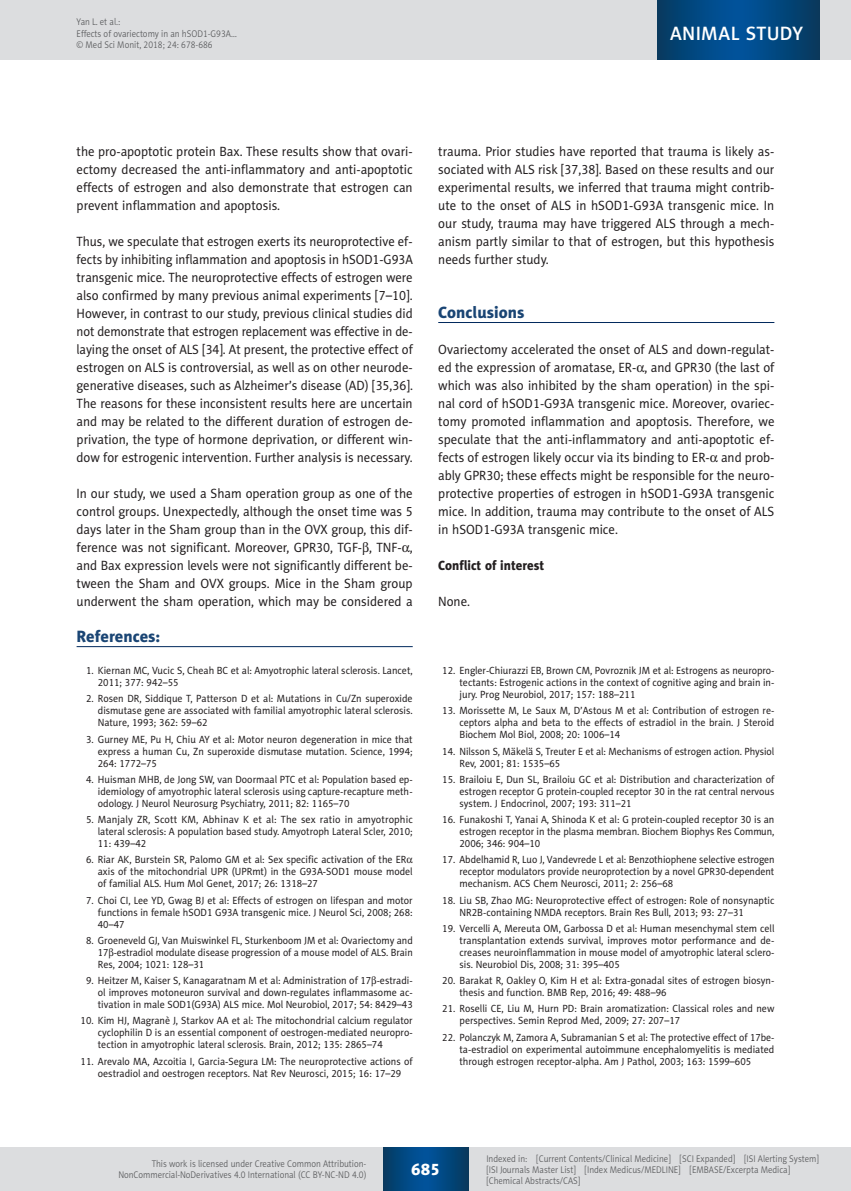
<style>
.page{position:relative;width:851px;height:1191px;background:#fff}
.page>*{position:absolute;margin:0;border:0;box-sizing:border-box;transform-origin:0 0}
.t1{font:19.5px "Naomi Sans EFN Medium";letter-spacing:.015em;color:#fff}
.MSM_Headline_1{font:16.5px "Naomi Sans EFN Heavy";color:#1a4574}
.MSM_Referencje_Tytul{font:16.5px "Naomi Sans EFN Heavy";color:#1a4574}
.t2{font:16.5px "Naomi Sans EFN Heavy";color:#fff}
.MSM_Body{font:13.5px/18px "Naomi Sans EFN";color:#231f20;text-align:justify;scale:.95 1}
.MSM_Body-2{font:13.5px/18px "Naomi Sans EFN";color:#231f20;text-align:justify;scale:.94 1}
.MSM_Headline_2{font:13.5px "Naomi Sans EFN Heavy";color:#231f20;scale:.95 1}
.MSM_Referencje_punkt{font:10.5px/12px "Naomi Sans EFN";color:#231f20;text-align:justify;scale:.95 1}
.MSM_Referencje_punkt-2{font:10.5px/12px "Naomi Sans EFN";color:#231f20;text-align:justify;scale:.94 1}
.MSM_Referencje_punkt-3{font:10.5px/12px "Naomi Sans EFN";color:#231f20;text-align:justify}
.t3{font:9.75px/11.2px "Naomi Sans EFN Light";color:#57585a;scale:.9 1}
.s1{font-family:"Standard Sym L"}
</style>
<div class="page">
<hr style="left:438px;top:322px;width:336px;height:1px;background:#00295c">
<hr style="left:77px;top:646px;width:335px;height:1px;background:#00295c">
<div style="left:0;top:1148px;width:850px;height:43px;background:#dcdddf"></div>
<svg style="left:383px;top:1147px;width:85px;height:43px;background:#02477e"></svg>
<div style="left:0;top:0;width:850px;height:60px;background:#dcdddf"></div>
<svg style="left:657px;top:0;width:162px;height:60px;background:#02477e"></svg>
<p class="t3" style="left:77px;top:16px;width:179px">Yan L. et al.:<br>Effects of ovariectomy in an hSOD1-G93A… © Med Sci Monit, 2018; 24: 678-686</p>
<h1 class="t1" style="left:670px;top:22px;width:134px">ANIMAL STUDY</h1>
<p class="MSM_Body" style="left:77px;top:142px;width:355px">the pro-apoptotic protein Bax. These results show that ovari&shy;ectomy decreased the anti-inflammatory and anti-apoptotic effects of estrogen and also demonstrate that estrogen can prevent inflammation and apoptosis.</p>
<p class="MSM_Body-2" style="left:77px;top:232px;width:359px">Thus, we speculate that estrogen exerts its neuroprotective ef&shy;fects by inhibiting inflammation and apoptosis in hSOD1-G93A transgenic mice. The neuroprotective effects of estrogen were also confirmed by many previous animal experiments [7–10].<br>However, in contrast to our study, previous clinical studies did not demonstrate that estrogen replacement was effective in de&shy;laying the onset of ALS [34]. At present, the protective effect of estrogen on ALS is controversial, as well as on other neurode&shy;generative diseases, such as Alzheimer’s disease (AD) [35,36].<br>The reasons for these inconsistent results here are uncertain and may be related to the different duration of estrogen de&shy;privation, the type of hormone deprivation, or different win&shy;dow for estrogenic intervention. Further analysis is necessary.</p>
<p class="MSM_Body" style="left:77px;top:484px;width:355px">In our study, we used a Sham operation group as one of the control groups. Unexpectedly, although the onset time was 5 days later in the Sham group than in the OVX group, this dif&shy;ference was not significant. Moreover, GPR30, TGF-<span class="s1">b</span>, TNF-<span class="s1">a</span>, and Bax expression levels were not significantly different be&shy;tween the Sham and OVX groups. Mice in the Sham group underwent the sham operation, which may be considered a</p>
<p class="MSM_Referencje_Tytul" style="left:77px;top:626px;width:85px">References:</p>
<p class="MSM_Referencje_punkt" style="left:98px;top:664px;width:333px;text-indent:-12px">1. Kiernan MC, Vucic S, Cheah BC et al: Amyotrophic lateral sclerosis. Lancet,<br>2011; 377: 942–55</p>
<p class="MSM_Referencje_punkt" style="left:98px;top:693px;width:333px;text-indent:-12px">2. Rosen DR, Siddique T, Patterson D et al: Mutations in Cu/Zn superoxide dismutase gene are associated with familial amyotrophic lateral sclerosis.<br>Nature, 1993; 362: 59–62</p>
<p class="MSM_Referencje_punkt" style="left:98px;top:733px;width:333px;text-indent:-12px">3. Gurney ME, Pu H, Chiu AY et al: Motor neuron degeneration in mice that express a human Cu, Zn superoxide dismutase mutation. Science, 1994; 264: 1772–75</p>
<p class="MSM_Referencje_punkt" style="left:98px;top:773px;width:333px;text-indent:-12px">4. Huisman MHB, de Jong SW, van Doormaal PTC et al: Population based ep&shy;idemiology of amyotrophic lateral sclerosis using capture-recapture meth&shy;odology. J Neurol Neurosurg Psychiatry, 2011; 82: 1165–70</p>
<p class="MSM_Referencje_punkt-3" style="left:98px;top:813px;width:316px;text-indent:-12px">5. Manjaly ZR, Scott KM, Abhinav K et al: The sex ratio in amyotrophic lateral sclerosis: A population based study. Amyotroph Lateral Scler, 2010; 11: 439–42</p>
<p class="MSM_Referencje_punkt" style="left:98px;top:854px;width:333px;text-indent:-12px">6. Riar AK, Burstein SR, Palomo GM et al: Sex specific activation of the ER<span class="s1">a </span>axis of the mitochondrial UPR (UPRmt) in the G93A-SOD1 mouse model of familial ALS. Hum Mol Genet, 2017; 26: 1318–27</p>
<p class="MSM_Referencje_punkt" style="left:98px;top:894px;width:333px;text-indent:-12px">7. Choi CI, Lee YD, Gwag BJ et al: Effects of estrogen on lifespan and motor functions in female hSOD1 G93A transgenic mice. J Neurol Sci, 2008; 268:<br>40–47</p>
<p class="MSM_Referencje_punkt-2" style="left:98px;top:934px;width:336px;text-indent:-12px">8. Groeneveld GJ, Van Muiswinkel FL, Sturkenboom JM et al: Ovariectomy and 17<span class="s1">b</span>-estradiol modulate disease progression of a mouse model of ALS. Brain Res, 2004; 1021: 128–31</p>
<p class="MSM_Referencje_punkt" style="left:98px;top:974px;width:333px;text-indent:-12px">9. Heitzer M, Kaiser S, Kanagaratnam M et al: Administration of 17<span class="s1">b</span>-estradi&shy;ol improves motoneuron survival and down-regulates inflammasome ac&shy;tivation in male SOD1(G93A) ALS mice. Mol Neurobiol, 2017; 54: 8429–43</p>
<p class="MSM_Referencje_punkt" style="left:98px;top:1015px;width:333px;text-indent:-17px">10. Kim HJ, Magranè J, Starkov AA et al: The mitochondrial calcium regulator cyclophilin D is an essential component of oestrogen-mediated neuropro&shy;tection in amyotrophic lateral sclerosis. Brain, 2012; 135: 2865–74</p>
<p class="MSM_Referencje_punkt" style="left:81px;top:1055px;width:351px;text-align:center">11. Arevalo MA, Azcoitia I, Garcia-Segura LM: The neuroprotective actions of oestradiol and oestrogen receptors. Nat Rev Neurosci, 2015; 16: 17–29</p>
<p class="MSM_Body" style="left:438px;top:142px;width:355px">trauma. Prior studies have reported that trauma is likely as&shy;sociated with ALS risk [37,38]. Based on these results and our experimental results, we inferred that trauma might contrib&shy;ute to the onset of ALS in hSOD1-G93A transgenic mice. In our study, trauma may have triggered ALS through a mech&shy;anism partly similar to that of estrogen, but this hypothesis needs further study.</p>
<p class="MSM_Headline_1" style="left:438px;top:302px;width:88px">Conclusions</p>
<p class="MSM_Body" style="left:438px;top:340px;width:355px">Ovariectomy accelerated the onset of ALS and down-regulat&shy;ed the expression of aromatase, ER-<span class="s1">a</span>, and GPR30 (the last of which was also inhibited by the sham operation) in the spi&shy;nal cord of hSOD1-G93A transgenic mice. Moreover, ovariec&shy;tomy promoted inflammation and apoptosis. Therefore, we speculate that the anti-inflammatory and anti-apoptotic ef&shy;fects of estrogen likely occur via its binding to ER-<span class="s1">a</span> and prob&shy;ably GPR30; these effects might be responsible for the neuro&shy;protective properties of estrogen in hSOD1-G93A transgenic mice. In addition, trauma may contribute to the onset of ALS in hSOD1-G93A transgenic mice.</p>
<p class="MSM_Headline_2" style="left:438px;top:557px;width:113px">Conflict of interest</p>
<p class="MSM_Body" style="left:438px;top:592px;width:35px">None.</p>
<p class="MSM_Referencje_punkt" style="left:459px;top:664px;width:333px;text-indent:-17px">12. Engler-Chiurazzi EB, Brown CM, Povroznik JM et al: Estrogens as neuropro&shy;tectants: Estrogenic actions in the context of cognitive aging and brain in&shy;jury. Prog Neurobiol, 2017; 157: 188–211</p>
<p class="MSM_Referencje_punkt" style="left:459px;top:705px;width:333px;text-indent:-17px">13. Morissette M, Le Saux M, D’Astous M et al: Contribution of estrogen re&shy;ceptors alpha and beta to the effects of estradiol in the brain. J Steroid Biochem Mol Biol, 2008; 20: 1006–14</p>
<p class="MSM_Referencje_punkt-2" style="left:459px;top:745px;width:336px;text-indent:-17px">14. Nilsson S, Mäkelä S, Treuter E et al: Mechanisms of estrogen action. Physiol<br>Rev, 2001; 81: 1535–65</p>
<p class="MSM_Referencje_punkt" style="left:459px;top:773px;width:333px;text-indent:-17px">15. Brailoiu E, Dun SL, Brailoiu GC et al: Distribution and characterization of estrogen receptor G protein-coupled receptor 30 in the rat central nervous system. J Endocrinol, 2007; 193: 311–21</p>
<p class="MSM_Referencje_punkt" style="left:459px;top:813px;width:333px;text-indent:-17px">16. Funakoshi T, Yanai A, Shinoda K et al: G protein-coupled receptor 30 is an estrogen receptor in the plasma membran. Biochem Biophys Res Commun, 2006; 346: 904–10</p>
<p class="MSM_Referencje_punkt-2" style="left:459px;top:854px;width:336px;text-indent:-17px">17. Abdelhamid R, Luo J, Vandevrede L et al: Benzothiophene selective estrogen receptor modulators provide neuroprotection by a novel GPR30-dependent mechanism. ACS Chem Neurosci, 2011; 2: 256–68</p>
<p class="MSM_Referencje_punkt" style="left:459px;top:894px;width:333px;text-indent:-17px">18. Liu SB, Zhao MG: Neuroprotective effect of estrogen: Role of nonsynaptic<br>NR2B-containing NMDA receptors. Brain Res Bull, 2013; 93: 27–31</p>
<p class="MSM_Referencje_punkt" style="left:459px;top:922px;width:333px;text-indent:-17px">19. Vercelli A, Mereuta OM, Garbossa D et al: Human mesenchymal stem cell transplantation extends survival, improves motor performance and de&shy;creases neuroinflammation in mouse model of amyotrophic lateral sclero&shy;sis. Neurobiol Dis, 2008; 31: 395–405</p>
<p class="MSM_Referencje_punkt" style="left:459px;top:974px;width:333px;text-indent:-17px">20. Barakat R, Oakley O, Kim H et al: Extra-gonadal sites of estrogen biosyn&shy;thesis and function. BMB Rep, 2016; 49: 488–96</p>
<p class="MSM_Referencje_punkt" style="left:459px;top:1003px;width:333px;text-indent:-17px">21. Roselli CE, Liu M, Hurn PD: Brain aromatization: Classical roles and new perspectives. Semin Reprod Med, 2009; 27: 207–17</p>
<p class="MSM_Referencje_punkt-2" style="left:459px;top:1031px;width:336px;text-indent:-17px">22. Polanczyk M, Zamora A, Subramanian S et al: The protective effect of 17be&shy;ta-estradiol on experimental autoimmune encephalomyelitis is mediated through estrogen receptor-alpha. Am J Pathol, 2003; 163: 1599–605</p>
<p class="t3" style="left:118px;top:1158px;width:277px;text-align:right">This work is licensed under Creative Common Attribution-<br>NonCommercial-NoDerivatives 4.0 International (CC BY-NC-ND 4.0)</p>
<h2 class="t2" style="left:411px;top:1159px;width:30px">685</h2>
<p class="t3" style="left:486px;top:1152px;width:371px">Indexed in: [Current Contents/Clinical Medicine] [SCI Expanded] [ISI Alerting System] [ISI Journals Master List] [Index Medicus/MEDLINE] [EMBASE/Excerpta Medica] [Chemical Abstracts/CAS]</p>
</div>
